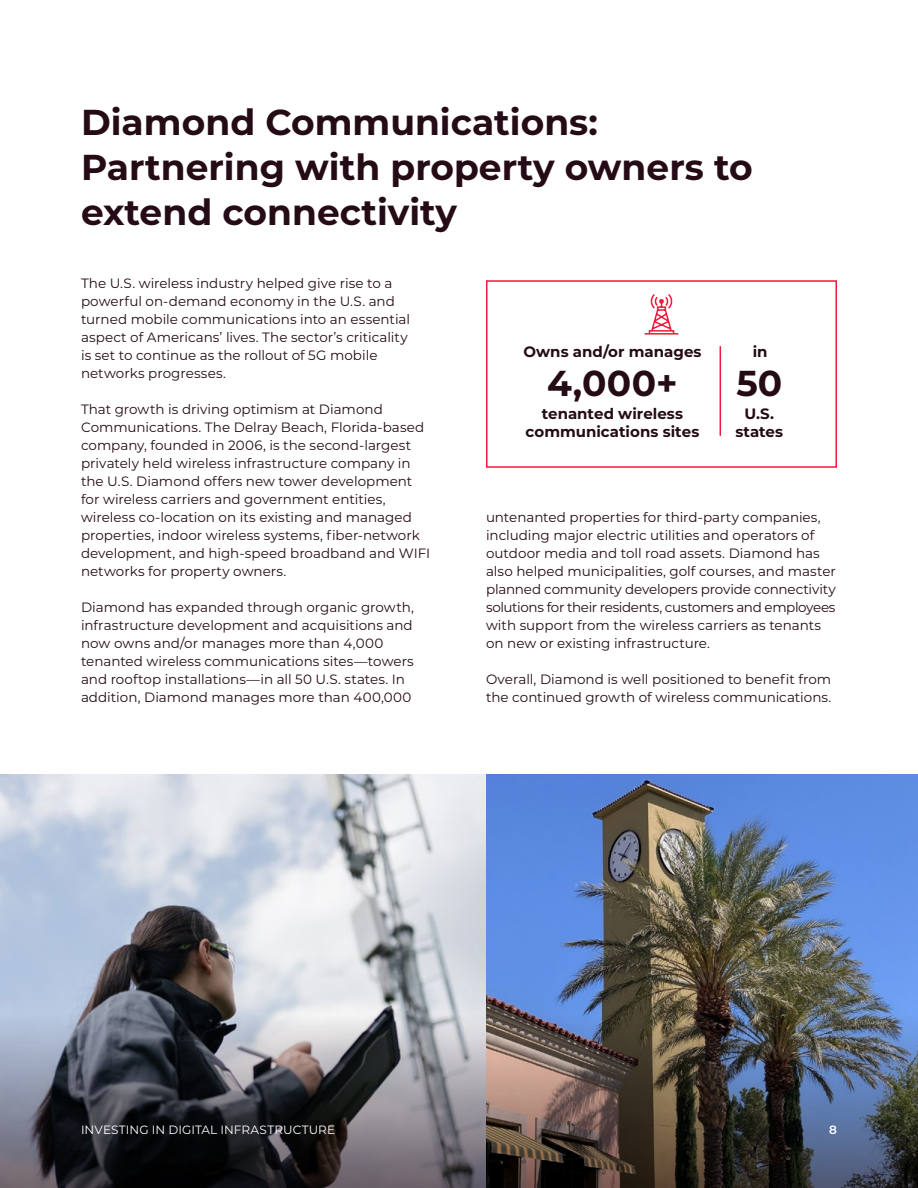
<style>
.page{position:relative;width:918px;height:1188px;background:#fff}
.page>*{position:absolute;margin:0;border:0;box-sizing:border-box;transform-origin:0 0}
.t1{font:700 36px/45px "Montserrat";color:#240b15}
.t2{font:700 15px/18px "Montserrat";color:#240b15;text-align:center}
.t3{font:13.5px/18px "Montserrat";color:#240b15}
.t4{font:12px "Montserrat";letter-spacing:.01em;color:#fff}
.t5{font:600 12px "Montserrat";color:#fff}
</style>
<div class="page">
<img style="left:0;top:774px;width:918px;height:240px">
<img style="left:0;top:1014px;width:918px;height:174px">
<div style="left:486px;top:280px;width:351px;height:188px;border:2px solid #ed1a39"></div>
<hr style="left:720px;top:347px;width:1px;height:88px;background:#ed1a39">
<svg style="left:644px;top:294px;width:35px;height:41px"></svg>
<h1 class="t1" style="left:81px;top:98px;width:673px">Diamond Communications:<br>Partnering with property owners to extend connectivity</h1>
<p class="t3" style="left:81px;top:274px;width:331px">The U.S. wireless industry helped give rise to a powerful on-demand economy in the U.S. and turned mobile communications into an essential aspect of Americans’ lives. The sector’s criticality is set to continue as the rollout of 5G mobile networks progresses.</p>
<p class="t3" style="left:81px;top:400px;width:351px">That growth is driving optimism at Diamond Communications. The Delray Beach, Florida-based company, founded in 2006, is the second-largest privately held wireless infrastructure company in the U.S. Diamond offers new tower development for wireless carriers and government entities, wireless co-location on its existing and managed properties, indoor wireless systems, fiber-network development, and high-speed broadband and WIFI networks for property owners.</p>
<p class="t3" style="left:81px;top:598px;width:334px">Diamond has expanded through organic growth, infrastructure development and acquisitions and now owns and/or manages more than 4,000 tenanted wireless communications sites—towers and rooftop installations—in all 50 U.S. states. In addition, Diamond manages more than 400,000</p>
<p class="t2" style="left:523px;top:342px;width:180px">Owns and/or manages</p>
<h1 class="t1" style="left:547px;top:359px;width:132px">4,000+</h1>
<p class="t2" style="left:526px;top:404px;width:175px">tenanted wireless communications sites</p>
<p class="t2" style="left:753px;top:341px;width:16px">in</p>
<h1 class="t1" style="left:736px;top:359px;width:47px">50</h1>
<p class="t2" style="left:736px;top:404px;width:49px">U.S. states</p>
<p class="t3" style="left:486px;top:508px;width:351px">untenanted properties for third-party companies, including major electric utilities and operators of outdoor media and toll road assets. Diamond has also helped municipalities, golf courses, and master planned community developers provide connectivity solutions for their residents, customers and employees with support from the wireless carriers as tenants on new or existing infrastructure.</p>
<p class="t3" style="left:486px;top:670px;width:347px">Overall, Diamond is well positioned to benefit from the continued growth of wireless communications.</p>
<p class="t4" style="left:81px;top:1121px;width:256px">INVESTING IN DIGITAL INFRASTRUCTURE</p>
<p class="t5" style="left:829px;top:1121px;width:9px">8</p>
</div>
